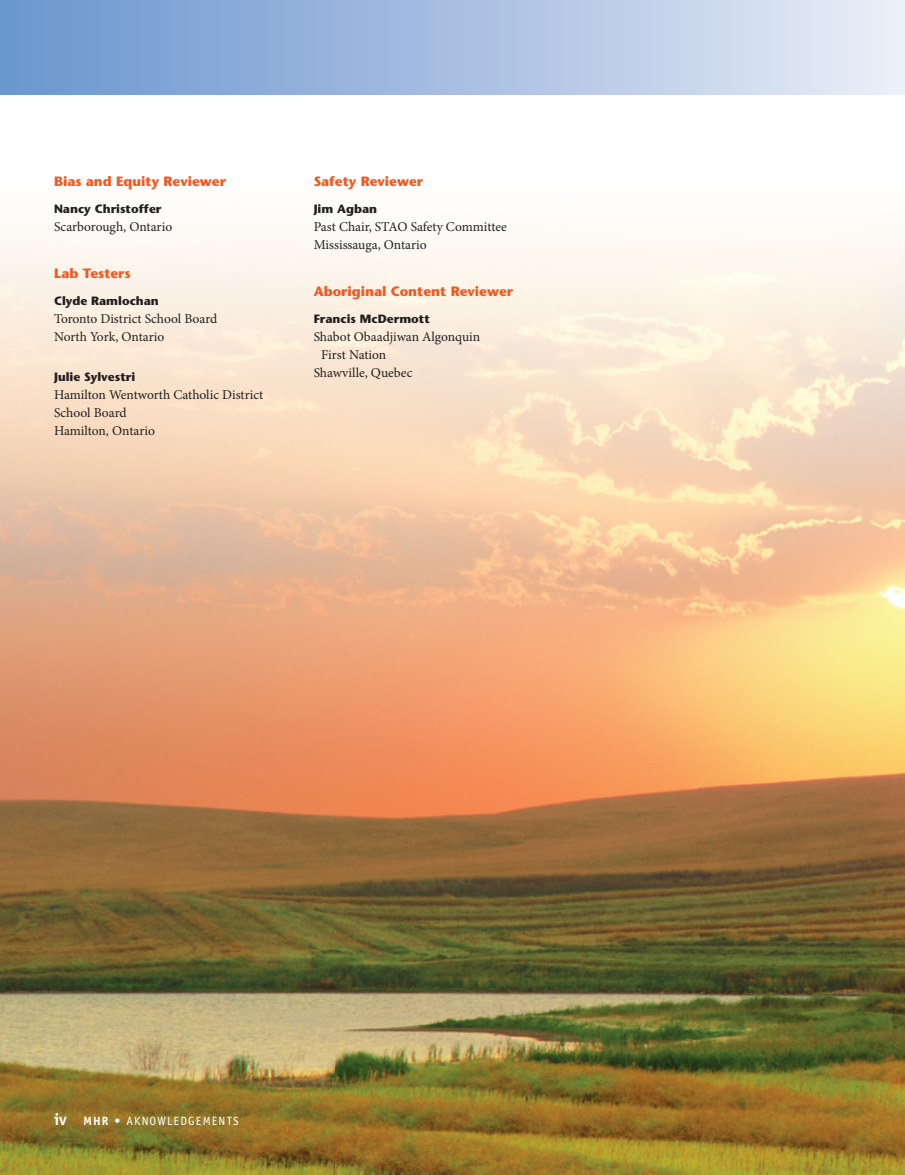
<style>
.page{position:relative;width:905px;height:1175px;background:#fff}
.page>*{position:absolute;margin:0;border:0;box-sizing:border-box;transform-origin:0 0}
.t1{font:13.5px/18px "Minion Pro";color:#231f20}
.t2{font:700 13.5px "Stone Sans";color:#f15921}
.t3{font:700 12px "Stone Sans";color:#231f20}
.t4{font:12px "Officina Sans";letter-spacing:.1em;color:#fff}
.s1{font-weight:700;font-size:16.5px}
.s2{font-weight:700}
</style>
<div class="page">
<img style="left:0;top:230px;width:904px;height:944px">
<div style="left:0;top:0;width:904px;height:94px;background:linear-gradient(to right,#6894ce,#e9ecf7)"></div>
<p class="t2" style="left:54px;top:176px;width:173px">Bias and Equity Reviewer</p>
<p class="t3" style="left:54px;top:204px;width:109px">Nancy Christoffer</p>
<p class="t1" style="left:54px;top:219px;width:120px">Scarborough, Ontario</p>
<p class="t2" style="left:54px;top:268px;width:78px">Lab Testers</p>
<p class="t3" style="left:54px;top:296px;width:106px">Clyde Ramlochan</p>
<p class="t1" style="left:54px;top:310px;width:165px">Toronto District School Board<br>North York, Ontario</p>
<p class="t3" style="left:54px;top:372px;width:83px">Julie Sylvestri</p>
<p class="t1" style="left:54px;top:387px;width:211px">Hamilton Wentworth Catholic District<br>School Board<br>Hamilton, Ontario</p>
<p class="t2" style="left:314px;top:176px;width:111px">Safety Reviewer</p>
<p class="t3" style="left:314px;top:204px;width:65px">Jim Agban</p>
<p class="t1" style="left:314px;top:219px;width:195px">Past Chair, STAO Safety Committee<br>Mississauga, Ontario</p>
<p class="t2" style="left:314px;top:286px;width:201px">Aboriginal Content Reviewer</p>
<p class="t3" style="left:314px;top:314px;width:118px">Francis McDermott</p>
<p class="t1" style="left:314px;top:328px;width:168px">Shabot Obaadjiwan Algonquin</p>
<p class="t1" style="left:321px;top:346px;width:67px">First Nation</p>
<p class="t1" style="left:314px;top:364px;width:100px">Shawville, Quebec</p>
<p class="t4" style="left:54px;top:1116px;width:186px"><span class="s1">iv</span> <span class="s2">MHR •</span> AKNOWLEDGEMENTS</p>
</div>
